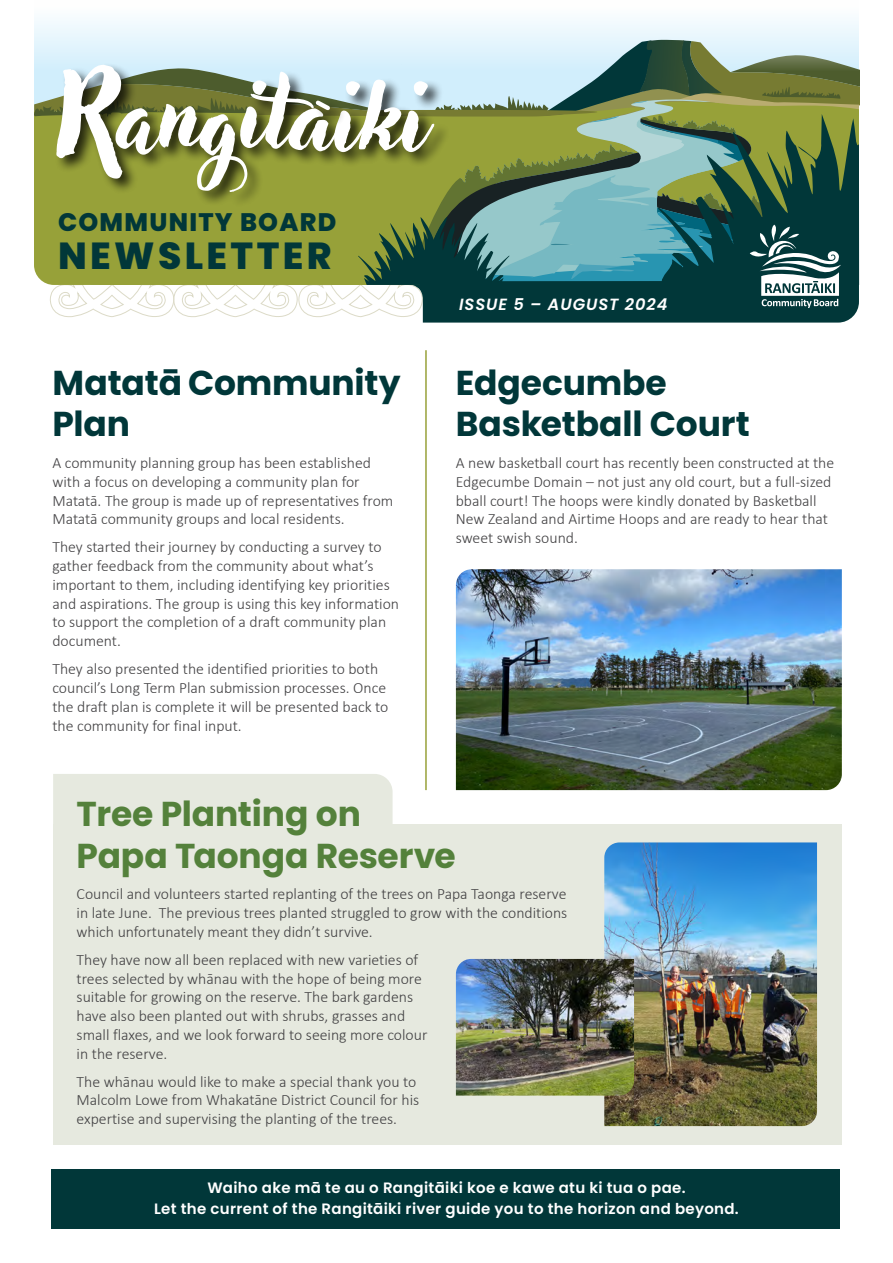
<style>
.page{position:relative;width:893px;height:1263px;background:#fff}
.page>*{position:absolute;margin:0;border:0;box-sizing:border-box;transform-origin:0 0}
.t1{font:101.7px "Adlery Pro";color:#fff}
.t2{font:800 37.65px "Poppins";letter-spacing:.09em;color:#013739}
.t3{font:700 34.5px/41.4px "Poppins";letter-spacing:-.005em;color:#013739}
.t4{font:700 34.5px/41.4px "Poppins";letter-spacing:-.005em;color:#54813b}
.t5{font:800 25.35px "Poppins";letter-spacing:.05em;color:#013739}
.t6{font:italic 600 16.2px "Poppins";letter-spacing:.06em;color:#fff}
.t7{font:300 15.75px/18.9px "Calibri";color:#414042}
.t8{font:600 15px/21px "Poppins";letter-spacing:.02em;color:#fff;text-align:center}
</style>
<div class="page">
<div style="left:34px;top:0;width:825px;height:202px;background:#f4fbfe"></div>
<div style="left:51px;top:1169px;width:789px;height:60px;background:#013739"></div>
<svg style="left:34px;top:40px;width:825px;height:283px;background:#7c946f"></svg>
<div style="left:53px;top:824px;width:789px;height:320px;background:#e6e9df"></div>
<hr style="left:425px;top:350px;width:2px;height:440px;background:#97a139">
<img style="left:456px;top:569px;width:386px;height:221px">
<div style="left:53px;top:774px;width:340px;height:50px;background:#e6e9df"></div>
<img style="left:604px;top:842px;width:213px;height:284px">
<img style="left:456px;top:959px;width:178px;height:136px">
<h1 class="t1" style="left:57px;top:53px;width:373px">Rangitaiki</h1>
<h3 class="t5" style="left:58px;top:207px;width:280px">COMMUNITY BOARD</h3>
<h2 class="t2" style="left:58px;top:233px;width:275px">NEWSLETTER</h2>
<h3 class="t3" style="left:52px;top:362px;width:350px">Matatā Community<br>Plan</h3>
<p class="t7" style="left:52px;top:453px;width:342px">A community planning group has been established with a focus on developing a community plan for Matatā. The group is made up of representatives from Matatā community groups and local residents.</p>
<p class="t7" style="left:52px;top:537px;width:348px">They started their journey by conducting a survey to gather feedback from the community about what’s important to them, including identifying key priorities and aspirations. The group is using this key information to support the completion of a draft community plan document.</p>
<p class="t7" style="left:52px;top:659px;width:338px">They also presented the identified priorities to both council’s Long Term Plan submission processes. Once the draft plan is complete it will be presented back to the community for final input.</p>
<p class="t6" style="left:459px;top:295px;width:210px">ISSUE 5 – AUGUST 2024</p>
<h3 class="t3" style="left:456px;top:362px;width:295px">Edgecumbe<br>Basketball Court</h3>
<p class="t7" style="left:456px;top:453px;width:380px">A new basketball court has recently been constructed at the Edgecumbe Domain – not just any old court, but a full-sized bball court! The hoops were kindly donated by Basketball New Zealand and Airtime Hoops and are ready to hear that sweet swish sound.</p>
<h3 class="t4" style="left:77px;top:794px;width:381px">Tree Planting on<br>Papa Taonga Reserve</h3>
<p class="t7" style="left:77px;top:884px;width:492px;text-align:justify">Council and volunteers started replanting of the trees on Papa Taonga reserve in late June. The previous trees planted struggled to grow with the conditions which unfortunately meant they didn’t survive.</p>
<p class="t7" style="left:77px;top:950px;width:352px">They have now all been replaced with new varieties of trees selected by whānau with the hope of being more suitable for growing on the reserve. The bark gardens have also been planted out with shrubs, grasses and small flaxes, and we look forward to seeing more colour in the reserve.</p>
<p class="t7" style="left:77px;top:1072px;width:344px">The whānau would like to make a special thank you to<br>Malcolm Lowe from Whakatāne District Council for his expertise and supervising the planting of the trees.</p>
<p class="t8" style="left:154px;top:1177px;width:586px">Waiho ake mā te au o Rangitāiki koe e kawe atu ki tua o pae.<br>Let the current of the Rangitāiki river guide you to the horizon and beyond.</p>
</div>
